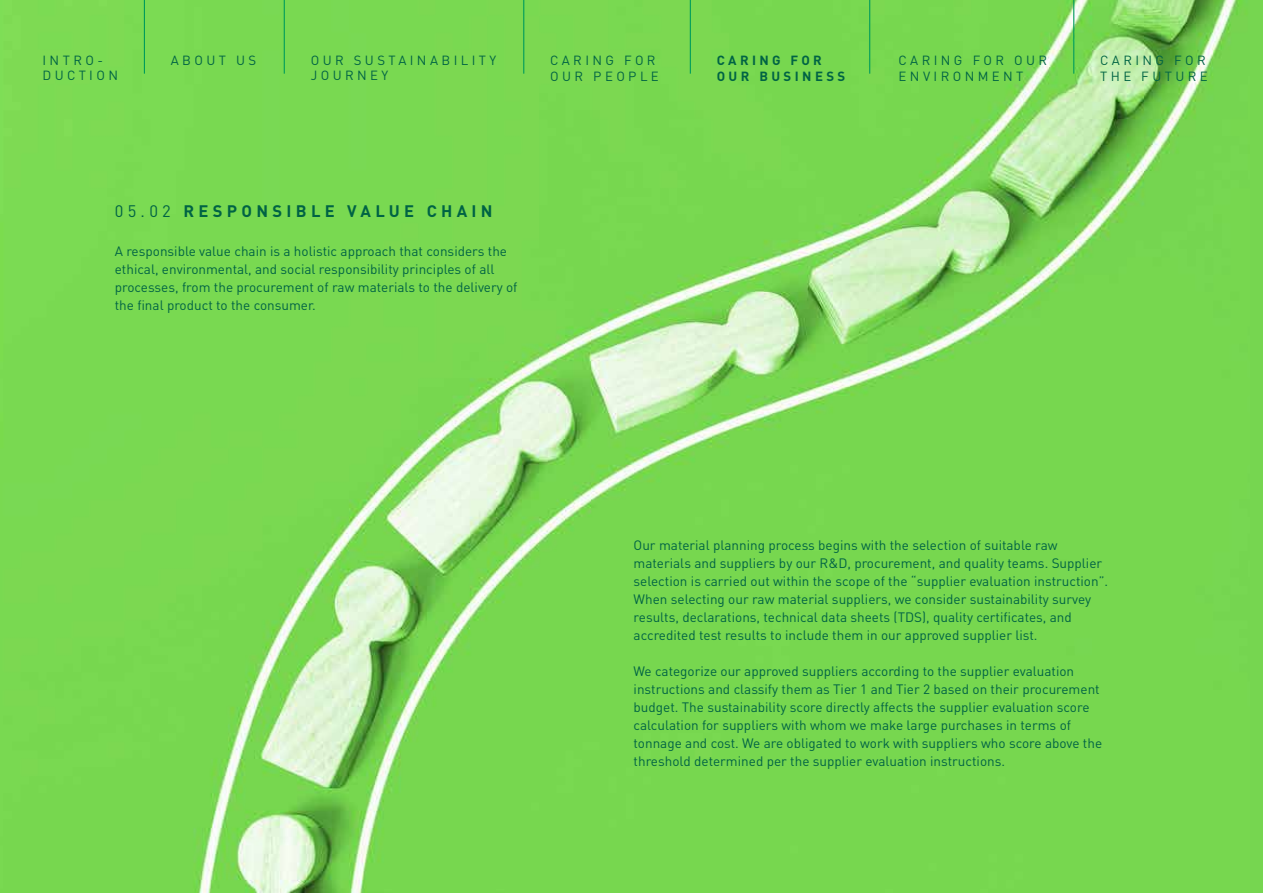
<style>
.page{position:relative;width:1263px;height:893px;background:#fff}
.page>*{position:absolute;margin:0;border:0;box-sizing:border-box;transform-origin:0 0}
.t1{font:700 16.5px "DIN Pro";letter-spacing:.26em;color:#006344}
.t2{font:13.5px/18px "DIN Pro";color:#006344}
.t3{font:13.2px/15.8px "DIN Pro";letter-spacing:.26em;color:#006344}
.t4{font:700 13.2px/15.8px "DIN Pro";letter-spacing:.26em;color:#006344}
.s1{font-weight:400}
</style>
<div class="page">
<img style="left:0;top:0;width:1250px;height:893px">
<div style="left:1250px;top:0;width:13px;height:893px;background:#76d650"></div>
<hr style="left:144px;top:0;width:1px;height:74px;background:#009c5b">
<hr style="left:284px;top:0;width:1px;height:74px;background:#009c5b">
<hr style="left:523px;top:0;width:1px;height:74px;background:#009c5b">
<hr style="left:690px;top:0;width:1px;height:74px;background:#009c5b">
<hr style="left:869px;top:0;width:1px;height:74px;background:#009c5b">
<hr style="left:1073px;top:0;width:1px;height:74px;background:#009c5b">
<p class="t3" style="left:43px;top:51px;width:77px">INTRO-<br>DUCTION</p>
<p class="t3" style="left:171px;top:52px;width:87px">ABOUT US</p>
<p class="t3" style="left:311px;top:52px;width:187px">OUR SUSTAINABILITY<br>JOURNEY</p>
<p class="t3" style="left:550px;top:52px;width:110px">CARING FOR<br>OUR PEOPLE</p>
<p class="t4" style="left:717px;top:52px;width:130px">CARING FOR<br>OUR BUSINESS</p>
<p class="t3" style="left:899px;top:52px;width:150px">CARING FOR OUR<br>ENVIRONMENT</p>
<p class="t3" style="left:1100px;top:52px;width:109px">CARING FOR<br>THE FUTURE</p>
<p class="t1" style="left:115px;top:200px;width:379px"><span class="s1">05.02</span> RESPONSIBLE VALUE CHAIN</p>
<p class="t2" style="left:115px;top:242px;width:404px">A responsible value chain is a holistic approach that considers the ethical, environmental, and social responsibility principles of all processes, from the procurement of raw materials to the delivery of the final product to the consumer.</p>
<p class="t2" style="left:634px;top:536px;width:476px">Our material planning process begins with the selection of suitable raw materials and suppliers by our R&amp;D, procurement, and quality teams. Supplier selection is carried out within the scope of the “supplier evaluation instruction”.<br>When selecting our raw material suppliers, we consider sustainability survey results, declarations, technical data sheets (TDS), quality certificates, and accredited test results to include them in our approved supplier list.</p>
<p class="t2" style="left:634px;top:662px;width:470px">We categorize our approved suppliers according to the supplier evaluation instructions and classify them as Tier 1 and Tier 2 based on their procurement budget. The sustainability score directly affects the supplier evaluation score calculation for suppliers with whom we make large purchases in terms of tonnage and cost. We are obligated to work with suppliers who score above the threshold determined per the supplier evaluation instructions.</p>
</div>
